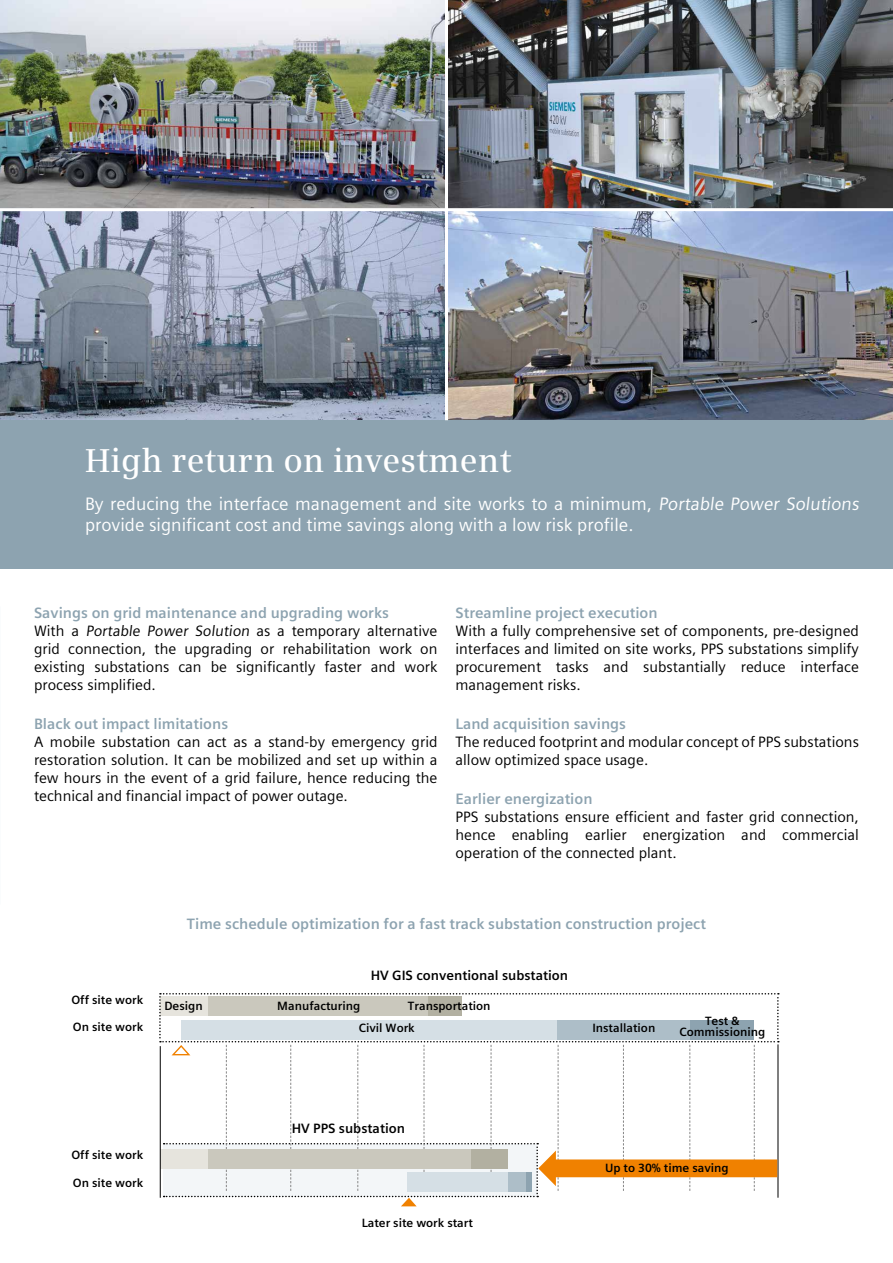
<style>
.page{position:relative;width:893px;height:1263px;background:#fff}
.page>*{position:absolute;margin:0;border:0;box-sizing:border-box;transform-origin:0 0}
.t1{font:600 33px "Siemens Serif";letter-spacing:.005em;color:#fff}
.t2{font:18px/21.6px "Siemens Sans";color:#fff}
.t3{font:15px/18px "Siemens Sans";color:#000;text-align:justify}
.t4{font:700 15px "Siemens Sans";color:#8da3b0}
.t5{font:700 13.5px "Siemens Sans";color:#000}
.t6{font:700 12px/10.5px "Siemens Sans";color:#000;text-align:center}
</style>
<div class="page">
<img style="left:0;top:0;width:445px;height:420px">
<img style="left:448px;top:211px;width:445px;height:209px">
<div style="left:0;top:420px;width:893px;height:149px;background:#8da3b0"></div>
<img style="left:448px;top:0;width:445px;height:208px">
<hr style="left:0;top:208px;width:893px;height:3px;background:#fff">
<svg style="left:159px;top:993px;width:620px;height:213px"></svg>
<h1 class="t1" style="left:85px;top:441px;width:428px">High return on investment</h1>
<p class="t2" style="left:85px;top:493px;width:778px">By reducing the interface management and site works to a minimum, Portable Power Solutions provide significant cost and time savings along with a low risk profile.</p>
<p class="t4" style="left:34px;top:604px;width:356px">Savings on grid maintenance and upgrading works</p>
<p class="t3" style="left:34px;top:621px;width:405px">With a Portable Power Solution as a temporary alternative grid connection, the upgrading or rehabilitation work on existing substations can be significantly faster and work process simplified.</p>
<p class="t4" style="left:34px;top:715px;width:196px">Black out impact limitations</p>
<p class="t3" style="left:34px;top:733px;width:405px">A mobile substation can act as a stand-by emergency grid restoration solution. It can be mobilized and set up within a few hours in the event of a grid failure, hence reducing the technical and financial impact of power outage.</p>
<p class="t4" style="left:455px;top:604px;width:204px">Streamline project execution</p>
<p class="t3" style="left:455px;top:621px;width:405px">With a fully comprehensive set of components, pre-designed interfaces and limited on site works, PPS substations simplify procurement tasks and substantially reduce interface management risks.</p>
<p class="t4" style="left:455px;top:715px;width:172px">Land acquisition savings</p>
<p class="t3" style="left:455px;top:733px;width:405px">The reduced footprint and modular concept of PPS substations allow optimized space usage.</p>
<p class="t4" style="left:455px;top:790px;width:139px">Earlier energization</p>
<p class="t3" style="left:455px;top:808px;width:405px">PPS substations ensure efficient and faster grid connection, hence enabling earlier energization and commercial operation of the connected plant.</p>
<p class="t4" style="left:187px;top:915px;width:520px">Time schedule optimization for a fast track substation construction project</p>
<p class="t6" style="left:71px;top:995px;width:73px">Off site work</p>
<p class="t6" style="left:73px;top:1022px;width:72px">On site work</p>
<p class="t5" style="left:371px;top:967px;width:199px">HV GIS conventional substation</p>
<p class="t6" style="left:164px;top:1000px;width:40px">Design</p>
<p class="t6" style="left:277px;top:1000px;width:85px">Manufacturing</p>
<p class="t6" style="left:408px;top:1000px;width:84px">Transportation</p>
<p class="t6" style="left:359px;top:1023px;width:57px">Civil Work</p>
<p class="t6" style="left:592px;top:1023px;width:65px">Installation</p>
<p class="t6" style="left:679px;top:1016px;width:87px">Test &amp;<br>Commissioning</p>
<p class="t6" style="left:71px;top:1149px;width:73px">Off site work</p>
<p class="t6" style="left:73px;top:1177px;width:72px">On site work</p>
<p class="t5" style="left:292px;top:1121px;width:115px">HV PPS substation</p>
<p class="t6" style="left:362px;top:1218px;width:113px">Later site work start</p>
<p class="t6" style="left:605px;top:1163px;width:125px">Up to 30% time saving</p>
</div>
